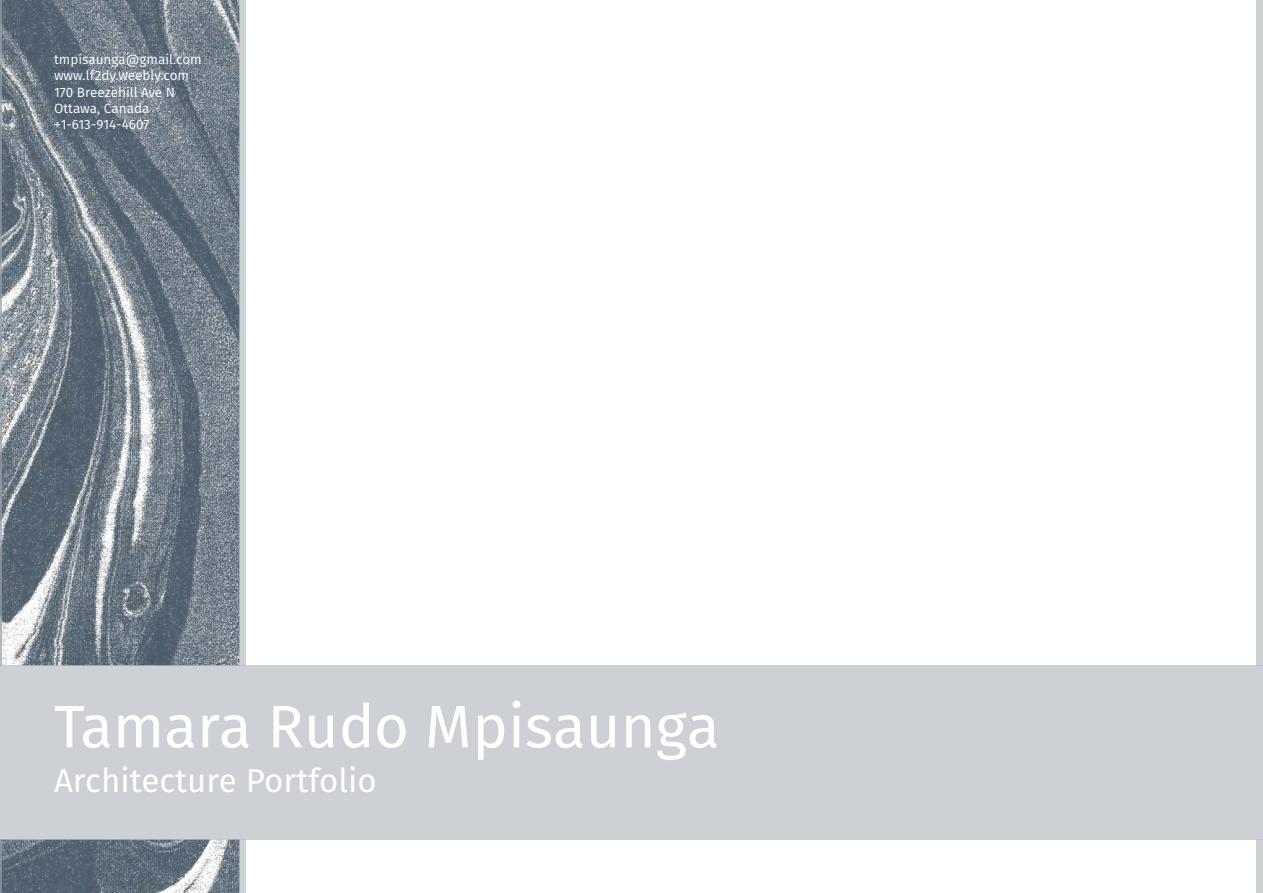
<style>
.page{position:relative;width:1263px;height:893px;background:#fff}
.page>*{position:absolute;margin:0;border:0;box-sizing:border-box;transform-origin:0 0}
.t1{font:60px "Fira Sans";color:#fff}
.t2{font:33px "Fira Sans";color:#fff}
.t3{font:13.5px/16.2px "Fira Sans";color:#fff}
</style>
<div class="page">
<img style="left:2px;top:0;width:237px;height:666px">
<img style="left:2px;top:840px;width:237px;height:53px">
<div style="left:0;top:666px;width:1263px;height:174px;background:#cdd0d5"></div>
<div style="left:239px;top:840px;width:7px;height:53px;background:#cdd0d5"></div>
<div style="left:239px;top:0;width:7px;height:666px;background:#cdd0d5"></div>
<hr style="left:0;top:840px;width:2px;height:53px;background:#989fa9">
<hr style="left:0;top:0;width:2px;height:666px;background:#989fa9">
<div style="left:1256px;top:840px;width:7px;height:53px;background:#cdd0d5"></div>
<div style="left:1256px;top:0;width:7px;height:666px;background:#cdd0d5"></div>
<p class="t3" style="left:54px;top:51px;width:149px">tmpisaunga@gmail.com www.lf2dy.weebly.com<br>170 Breezehill Ave N<br>Ottawa, Canada +1-613-914-4607</p>
<h1 class="t1" style="left:54px;top:684px;width:667px">Tamara Rudo Mpisaunga</h1>
<h2 class="t2" style="left:54px;top:758px;width:324px">Architecture Portfolio</h2>
</div>
